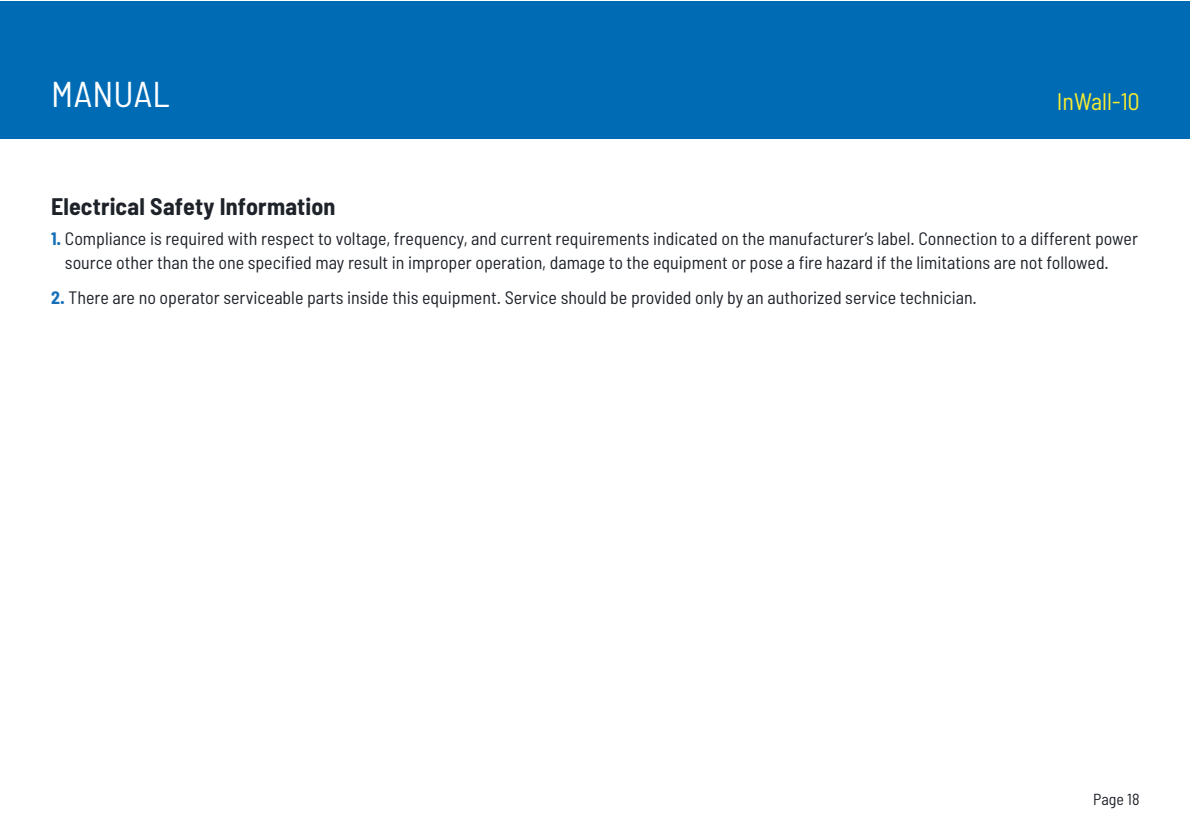
<style>
.page{position:relative;width:1190px;height:840px;background:#fff}
.page>*{position:absolute;margin:0;border:0;box-sizing:border-box;transform-origin:0 0}
.t1{font:semi-condensed 36px "Barlow";color:#fff}
.t2{font:700 semi-condensed 24px "Barlow";letter-spacing:.005em;color:#1e2229}
.t3{font:semi-condensed 24px "Barlow";color:#f9ec30}
.t4{font:semi-condensed 18px/24px "Barlow";color:#1e2229}
.t5{font:semi-condensed 16px "Barlow";color:#1e2229}
.s1{font-weight:700;color:#156fb8}
</style>
<div class="page">
<div style="left:0;top:1px;width:1190px;height:138px;background:#006bb5"></div>
<h1 class="t1" style="left:51px;top:81px;width:120px">MANUAL</h1>
<h2 class="t3" style="left:1057px;top:92px;width:84px">InWall-10</h2>
<h2 class="t2" style="left:51px;top:198px;width:286px">Electrical Safety Information</h2>
<p class="t4" style="left:65px;top:228px;width:1074px;text-indent:-14px"><span class="s1">1.</span> Compliance is required with respect to voltage, frequency, and current requirements indicated on the manufacturer’s label. Connection to a different power source other than the one specified may result in improper operation, damage to the equipment or pose a fire hazard if the limitations are not followed.</p>
<p class="t4" style="left:51px;top:288px;width:927px"><span class="s1">2.</span> There are no operator serviceable parts inside this equipment. Service should be provided only by an authorized service technician.</p>
<p class="t5" style="left:1093px;top:794px;width:48px">Page 18</p>
</div>
